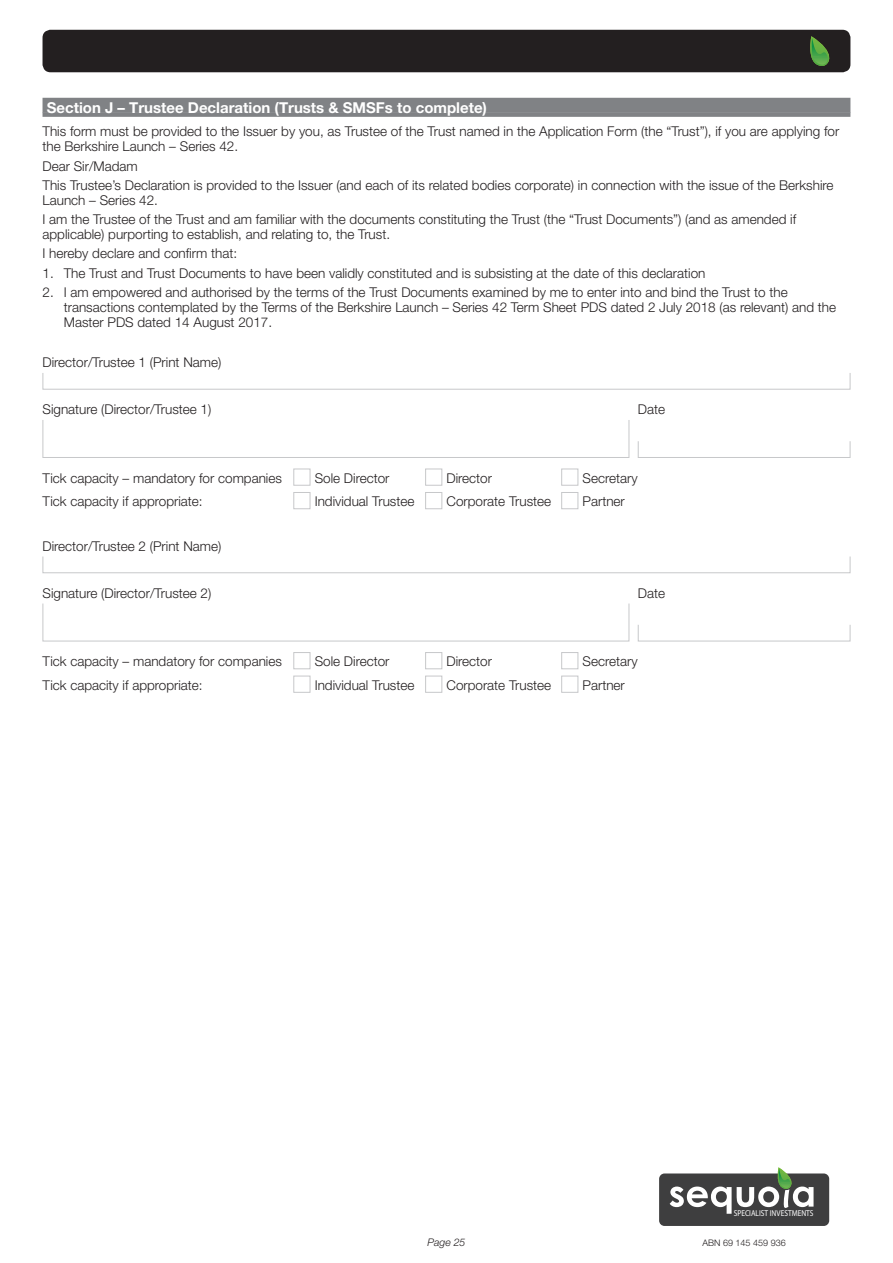
<style>
.page{position:relative;width:893px;height:1263px;background:#fff}
.page>*{position:absolute;margin:0;border:0;box-sizing:border-box;transform-origin:0 0}
.t1{font:700 15px "Helvetica Neue LT Pro";color:#fff}
.t2{font:300 13.5px/15px "Helvetica Neue LT Pro";color:#231f20}
.t3{font:italic 300 10.5px "Helvetica Neue LT Pro";color:#231f20}
.t4{font:300 9px "Helvetica Neue LT Pro";color:#231f20}
.t5{font:8.55px "Myriad Pro";color:#fff;scale:.87 1}
</style>
<div class="page">
<div style="left:43px;top:30px;width:807px;height:42px;background:#231f20;border-radius:8px"></div>
<div style="left:659px;top:1173px;width:170px;height:53px;background:#3e3e3f;border-radius:5px"></div>
<svg style="left:670px;top:1167px;width:143px;height:47px"></svg>
<svg style="left:810px;top:36px;width:20px;height:30px"></svg>
<div style="left:43px;top:98px;width:807px;height:15px;background:#808285"></div>
<div style="left:43px;top:112px;width:807px;height:5px;background:#808285"></div>
<div style="left:43px;top:373px;width:807px;height:17px;border:1px solid #c7c8ca"></div>
<div style="left:43px;top:420px;width:586px;height:38px;border:1px solid #c7c8ca"></div>
<div style="left:638px;top:441px;width:212px;height:17px;border:1px solid #c7c8ca"></div>
<div style="left:293px;top:469px;width:17px;height:17px;border:1px solid #c7c8ca"></div>
<div style="left:425px;top:469px;width:17px;height:17px;border:1px solid #c7c8ca"></div>
<div style="left:561px;top:469px;width:17px;height:17px;border:1px solid #c7c8ca"></div>
<div style="left:293px;top:492px;width:17px;height:17px;border:1px solid #c7c8ca"></div>
<div style="left:425px;top:492px;width:17px;height:17px;border:1px solid #c7c8ca"></div>
<div style="left:561px;top:492px;width:17px;height:17px;border:1px solid #c7c8ca"></div>
<div style="left:43px;top:556px;width:807px;height:17px;border:1px solid #c7c8ca"></div>
<div style="left:43px;top:603px;width:586px;height:38px;border:1px solid #c7c8ca"></div>
<div style="left:638px;top:624px;width:212px;height:17px;border:1px solid #c7c8ca"></div>
<div style="left:293px;top:652px;width:17px;height:17px;border:1px solid #c7c8ca"></div>
<div style="left:425px;top:652px;width:17px;height:17px;border:1px solid #c7c8ca"></div>
<div style="left:561px;top:652px;width:17px;height:17px;border:1px solid #c7c8ca"></div>
<div style="left:293px;top:676px;width:17px;height:17px;border:1px solid #c7c8ca"></div>
<div style="left:425px;top:676px;width:17px;height:17px;border:1px solid #c7c8ca"></div>
<div style="left:561px;top:676px;width:17px;height:17px;border:1px solid #c7c8ca"></div>
<p class="t1" style="left:47px;top:98px;width:442px">Section J – Trustee Declaration (Trusts &amp; SMSFs to complete)</p>
<p class="t2" style="left:43px;top:124px;width:798px">This form must be provided to the Issuer by you, as Trustee of the Trust named in the Application Form (the “Trust”), if you are applying for the Berkshire Launch – Series 42.</p>
<p class="t2" style="left:43px;top:156px;width:792px;line-height:19.2px">Dear Sir/Madam<br>This Trustee’s Declaration is provided to the Issuer (and each of its related bodies corporate) in connection with the issue of the Berkshire</p>
<p class="t2" style="left:43px;top:190px;width:755px;line-height:19.2px">Launch – Series 42.<br>I am the Trustee of the Trust and am familiar with the documents constituting the Trust (the “Trust Documents”) (and as amended if</p>
<p class="t2" style="left:43px;top:224px;width:349px;line-height:19.2px">applicable) purporting to establish, and relating to, the Trust.<br>I hereby declare and confirm that:</p>
<p class="t2" style="left:43px;top:265px;width:664px">1. The Trust and Trust Documents to have been validly constituted and is subsisting at the date of this declaration</p>
<p class="t2" style="left:64px;top:284px;width:774px;text-indent:-21px">2. I am empowered and authorised by the terms of the Trust Documents examined by me to enter into and bind the Trust to the transactions contemplated by the Terms of the Berkshire Launch – Series 42 Term Sheet PDS dated 2 July 2018 (as relevant) and the<br>Master PDS dated 14 August 2017.</p>
<p class="t2" style="left:43px;top:355px;width:180px">Director/Trustee 1 (Print Name)</p>
<p class="t2" style="left:43px;top:402px;width:170px">Signature (Director/Trustee 1)</p>
<p class="t2" style="left:638px;top:402px;width:29px">Date</p>
<p class="t2" style="left:43px;top:470px;width:241px">Tick capacity – mandatory for companies</p>
<p class="t2" style="left:315px;top:470px;width:76px">Sole Director</p>
<p class="t2" style="left:446px;top:470px;width:47px">Director</p>
<p class="t2" style="left:583px;top:470px;width:57px">Secretary</p>
<p class="t2" style="left:43px;top:493px;width:162px">Tick capacity if appropriate:</p>
<p class="t2" style="left:315px;top:493px;width:101px">Individual Trustee</p>
<p class="t2" style="left:446px;top:493px;width:106px">Corporate Trustee</p>
<p class="t2" style="left:583px;top:493px;width:44px">Partner</p>
<p class="t2" style="left:43px;top:538px;width:180px">Director/Trustee 2 (Print Name)</p>
<p class="t2" style="left:43px;top:585px;width:170px">Signature (Director/Trustee 2)</p>
<p class="t2" style="left:638px;top:585px;width:29px">Date</p>
<p class="t2" style="left:43px;top:654px;width:241px">Tick capacity – mandatory for companies</p>
<p class="t2" style="left:315px;top:654px;width:76px">Sole Director</p>
<p class="t2" style="left:446px;top:654px;width:47px">Director</p>
<p class="t2" style="left:583px;top:654px;width:57px">Secretary</p>
<p class="t2" style="left:43px;top:677px;width:162px">Tick capacity if appropriate:</p>
<p class="t2" style="left:315px;top:677px;width:101px">Individual Trustee</p>
<p class="t2" style="left:446px;top:677px;width:106px">Corporate Trustee</p>
<p class="t2" style="left:583px;top:677px;width:44px">Partner</p>
<p class="t5" style="left:734px;top:1208px;width:93px">SPECIALIST INVESTMENTS</p>
<p class="t3" style="left:427px;top:1236px;width:39px">Page 25</p>
<p class="t4" style="left:703px;top:1237px;width:85px">ABN 69 145 459 936</p>
</div>
